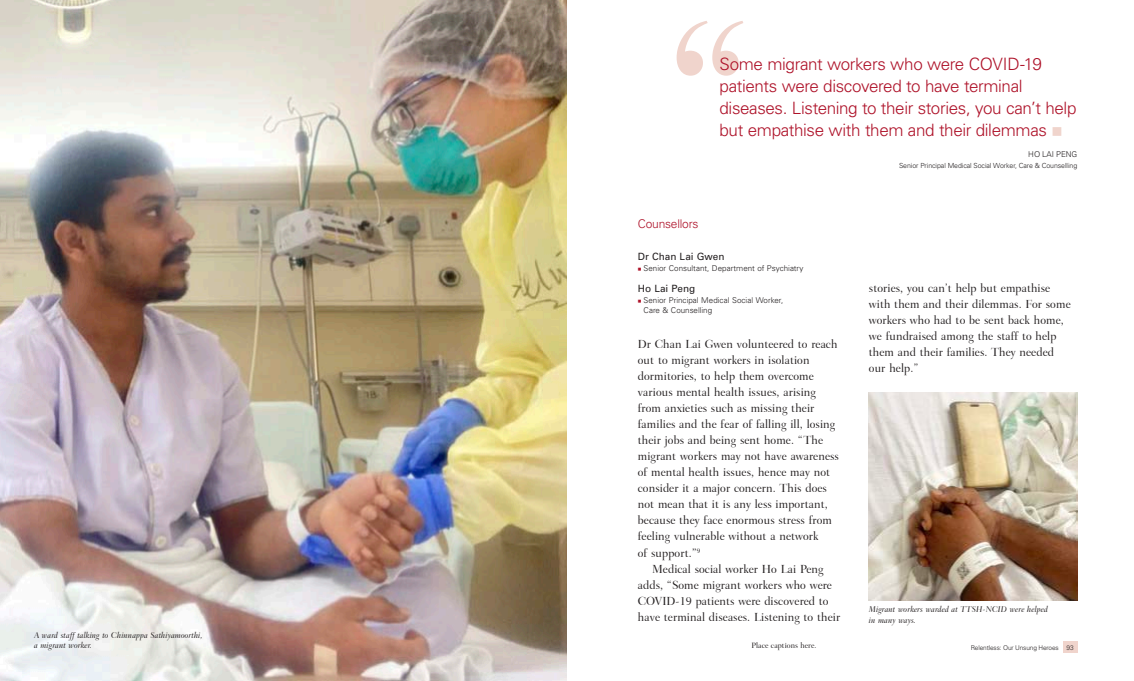
<style>
.page{position:relative;width:1134px;height:681px;background:#fff}
.page>*{position:absolute;margin:0;border:0;box-sizing:border-box;transform-origin:0 0}
.t1{font:300 17px/22px "Univers";letter-spacing:-.025em;color:#ae1229}
.t2{font:12px/16px "Transitional 551 BT Medium B";letter-spacing:.01em;color:#231f20}
.t3{font:300 12px "Univers";color:#ae1229}
.t4{font:10px "Univers";letter-spacing:-.005em;color:#231f20}
.t5{font:8.5px/10.2px "Transitional 551 BT Medium Italic B";letter-spacing:.01em;color:#231f20}
.t6{font:300 8px/9.6px "Univers";color:#231f20}
.t7{font:8px "Transitional 551 BT Medium B";letter-spacing:.01em;color:#231f20}
.t8{font:300 7px "Univers";letter-spacing:-.01em;color:#231f20}
.t9{font:300 6.5px "Univers";letter-spacing:-.02em;color:#231f20}
.s1{color:#f0d4cc}
.s2{color:#ae1229}
</style>
<div class="page">
<div style="left:1063px;top:641px;width:14px;height:11px;background:#f0d4cc"></div>
<img style="left:0;top:0;width:567px;height:680px">
<svg style="left:677px;top:21px;width:66px;height:55px"></svg>
<img style="left:869px;top:392px;width:208px;height:208px">
<p class="t5" style="left:34px;top:630px;width:170px">A ward staff talking to Chinnappa Sathiyamoorthi, a migrant worker.</p>
<h1 class="t1" style="left:719px;top:52px;width:358px">Some migrant workers who were COVID-19 patients were discovered to have terminal diseases. Listening to their stories, you can’t help but empathise with them and their dilemmas <span class="s1">■</span></h1>
<p class="t6" style="left:1028px;top:149px;width:50px">Ho Lai Peng</p>
<p class="t8" style="left:899px;top:161px;width:180px">Senior Principal Medical Social Worker, Care &amp; Counselling</p>
<p class="t3" style="left:638px;top:217px;width:62px">Counsellors</p>
<p class="t4" style="left:638px;top:250px;width:88px">Dr Chan Lai Gwen</p>
<p class="t6" style="left:638px;top:263px;width:167px"><span class="s2">■</span> Senior Consultant, Department of Psychiatry</p>
<p class="t4" style="left:638px;top:282px;width:59px">Ho Lai Peng</p>
<p class="t6" style="left:643px;top:295px;width:141px;text-indent:-6px"><span class="s2">■</span> Senior Principal Medical Social Worker,<br>Care &amp; Counselling</p>
<p class="t2" style="left:638px;top:336px;width:202px">Dr Chan Lai Gwen volunteered to reach out to migrant workers in isolation dormitories, to help them overcome various mental health issues, arising from anxieties such as missing their families and the fear of falling ill, losing their jobs and being sent home. “The migrant workers may not have awareness of mental health issues, hence may not consider it a major concern. This does not mean that it is any less important, because they face enormous stress from feeling vulnerable without a network<br>of support.”<sup>9</sup></p>
<p class="t2" style="left:638px;top:560px;width:204px;text-indent:14px">Medical social worker Ho Lai Peng adds, “Some migrant workers who were COVID-19 patients were discovered to have terminal diseases. Listening to their</p>
<p class="t7" style="left:751px;top:639px;width:67px">Place captions here.</p>
<p class="t2" style="left:869px;top:280px;width:203px">stories, you can’t help but empathise with them and their dilemmas. For some workers who had to be sent back home, we fundraised among the staff to help them and their families. They needed our help.”</p>
<p class="t5" style="left:869px;top:604px;width:180px">Migrant workers warded at TTSH-NCID were helped in many ways.</p>
<p class="t9" style="left:971px;top:643px;width:104px">Relentless: Our Unsung Heroes 93</p>
</div>
